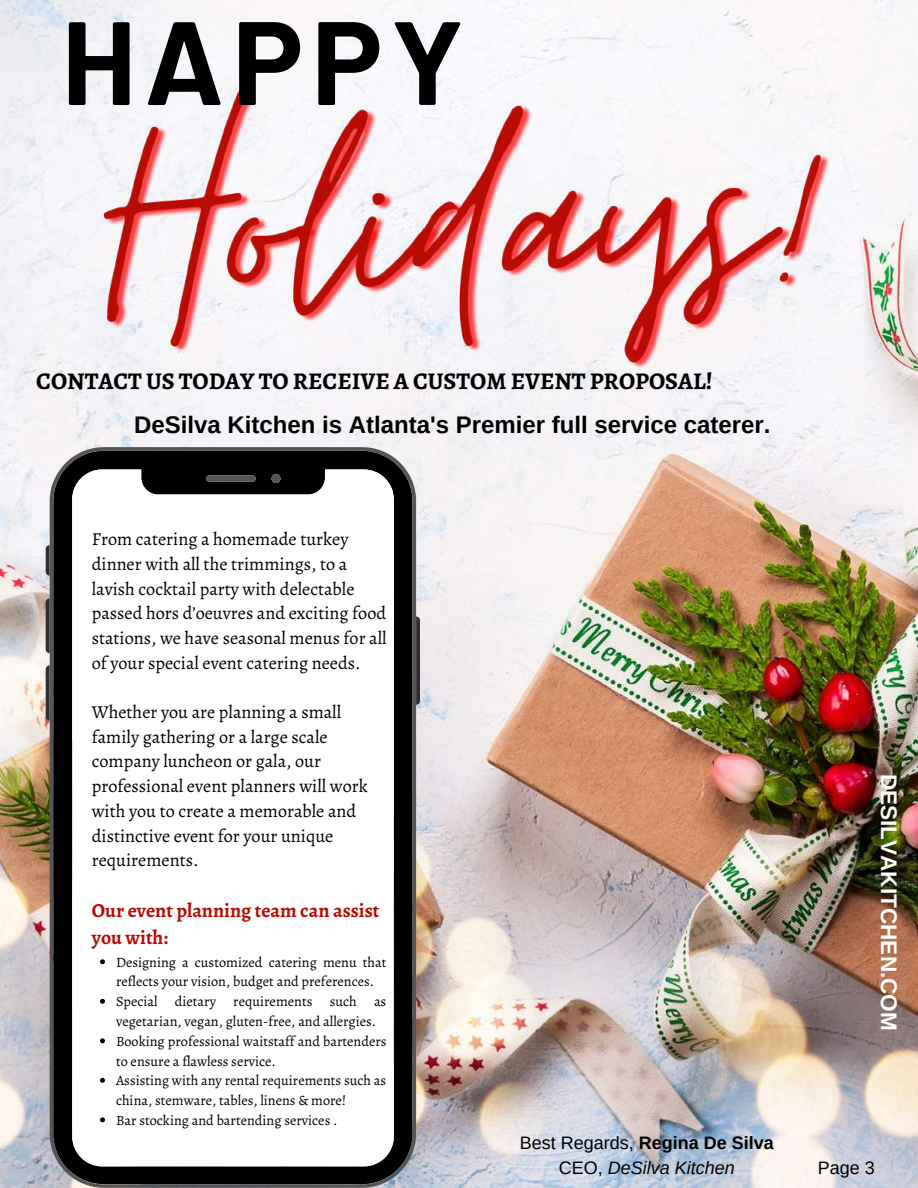
<style>
.page{position:relative;width:918px;height:1188px;background:#fff}
.page>*{position:absolute;margin:0;border:0;box-sizing:border-box;transform-origin:0 0}
.t1{font:700 118.2px "Barlow";letter-spacing:.075em;color:#000}
.t2{font:700 24px "Arimo";color:#000}
.t3{font:700 24px "Alegreya SC";color:#000}
.t4{font:700 22.5px "Arimo";color:#fff}
.t5{font:700 19.95px/27.2px "Alegreya";color:#b80b02}
.t6{font:18.15px/24.8px "Alegreya";color:#000}
.t7{font:18px/24.8px "Arimo";color:#000;text-align:center}
.t8{font:14.25px/19.8px "Alegreya";color:#000}
.s1{font-weight:700}
.s2{font-style:italic}
</style>
<div class="page">
<img style="left:0;top:0;width:918px;height:1188px">
<svg style="left:46px;top:545px;width:4px;height:31px"></svg>
<svg style="left:46px;top:598px;width:4px;height:55px"></svg>
<svg style="left:46px;top:665px;width:4px;height:55px"></svg>
<svg style="left:416px;top:616px;width:4px;height:89px"></svg>
<svg style="left:50px;top:447px;width:366px;height:741px"></svg>
<img style="left:98px;top:21px;width:747px;height:416px">
<svg style="left:100px;top:959px;width:5px;height:5px"></svg>
<svg style="left:100px;top:999px;width:5px;height:5px"></svg>
<svg style="left:100px;top:1038px;width:5px;height:5px"></svg>
<svg style="left:100px;top:1078px;width:5px;height:5px"></svg>
<svg style="left:100px;top:1117px;width:5px;height:5px"></svg>
<h1 class="t1" style="left:62px;top:-13px;width:404px">HAPPY</h1>
<h2 class="t3" style="left:36px;top:365px;width:678px">CONTACT US TODAY TO RECEIVE A CUSTOM EVENT PROPOSAL!</h2>
<h2 class="t2" style="left:134px;top:412px;width:638px">DeSilva Kitchen is Atlanta's Premier full service caterer.</h2>
<p class="t6" style="left:92px;top:527px;width:296px">From catering a homemade turkey dinner with all the trimmings, to a lavish cocktail party with delectable passed hors d’oeuvres and exciting food stations, we have seasonal menus for all of your special event catering needs.</p>
<p class="t6" style="left:92px;top:700px;width:278px">Whether you are planning a small family gathering or a large scale company luncheon or gala, our professional event planners will work with you to create a memorable and distinctive event for your unique requirements.</p>
<p class="t5" style="left:92px;top:897px;width:289px">Our event planning team can assist you with:</p>
<p class="t8" style="left:116px;top:952px;width:272px">Designing a customized catering menu that reflects your vision, budget and preferences.<br>Special dietary requirements such as vegetarian, vegan, gluten-free, and allergies.<br>Booking professional waitstaff and bartenders to ensure a flawless service.<br>Assisting with any rental requirements such as china, stemware, tables, linens &amp; more!<br>Bar stocking and bartending services .</p>
<p class="t7" style="left:520px;top:1130px;width:255px">Best Regards, <span class="s1">Regina De Silva<br></span>CEO, <span class="s2">DeSilva Kitchen</span></p>
<p class="t4" style="left:901px;top:774px;width:259px;rotate:90deg">DESILVAKITCHEN.COM</p>
<p class="t7" style="left:818px;top:1155px;width:59px">Page 3</p>
</div>
